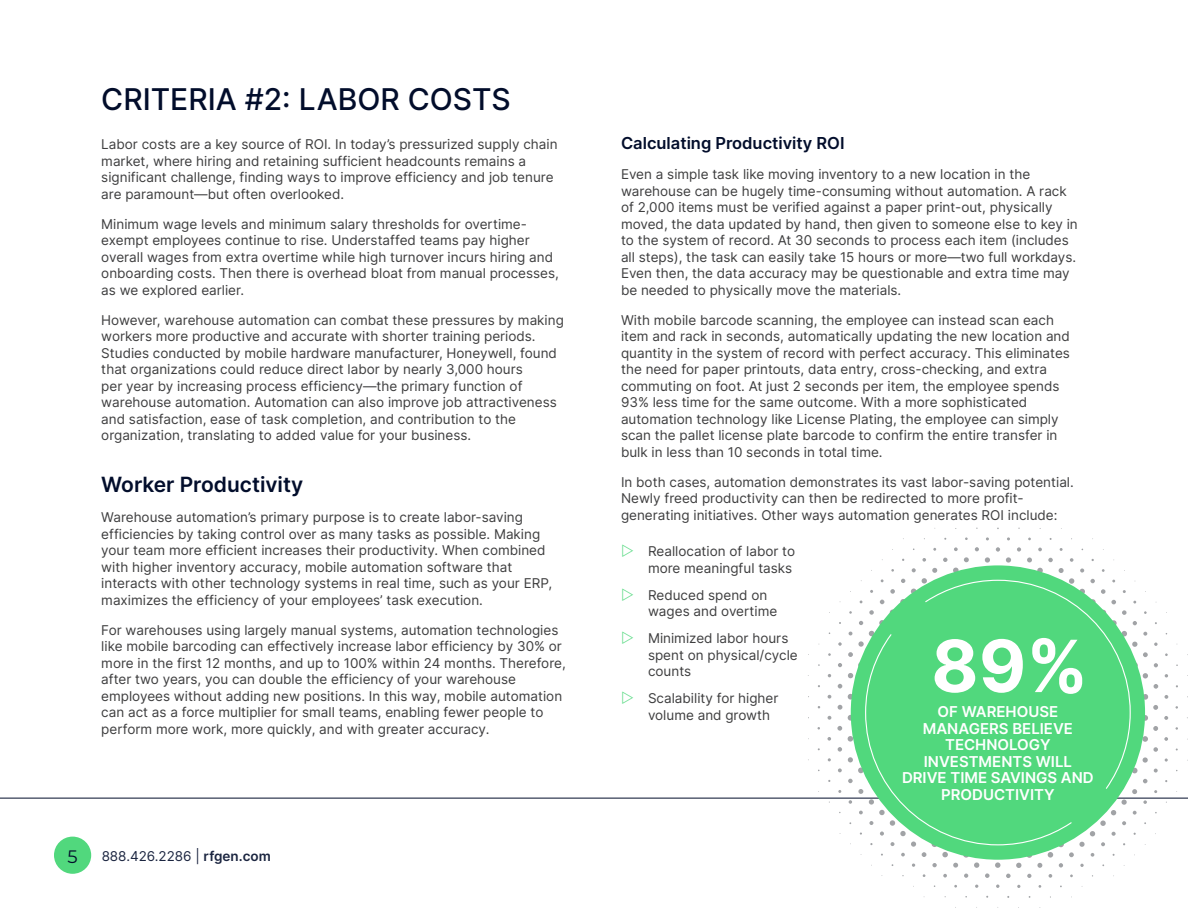
<style>
.page{position:relative;width:1188px;height:918px;background:#fff}
.page>*{position:absolute;margin:0;border:0;box-sizing:border-box;transform-origin:0 0}
.Subtitle_Blue{font:700 72px "Inter";color:#fff}
.t1{font:500 30px "Inter";color:#020d2b}
.SubHeader{font:600 21px "Inter";color:#020d2b}
.t2{font:18px "Montserrat";color:#020d2b}
.t3{font:600 16.5px "Inter";color:#020d2b}
.body{font:600 15px/16.5px "Inter";color:#fff;text-align:center}
.body-2{font:13.5px/16.5px "Inter";color:#3e3e3f}
.t4{font:13.5px "Inter";color:#1b2540}
.s1{font-weight:600}
</style>
<div class="page">
<div style="left:54px;top:837px;width:37px;height:37px;background:#51d87d;border-radius:50%"></div>
<hr style="left:0;top:798px;width:1188px;height:1px;background:#020d2b">
<svg style="left:808px;top:517px;width:380px;height:391px"></svg>
<div style="left:851px;top:565px;width:294px;height:295px;background:#51d87d;border-radius:50%"></div>
<svg style="left:865px;top:579px;width:266px;height:267px"></svg>
<p class="t1" style="left:101px;top:77px;width:411px">CRITERIA #2: LABOR COSTS</p>
<p class="body-2" style="left:101px;top:136px;width:458px">Labor costs are a key source of ROI. In today’s pressurized supply chain market, where hiring and retaining sufficient headcounts remains a significant challenge, finding ways to improve efficiency and job tenure are paramount—but often overlooked.</p>
<p class="body-2" style="left:101px;top:215px;width:459px">Minimum wage levels and minimum salary thresholds for overtime&shy;exempt employees continue to rise. Understaffed teams pay higher overall wages from extra overtime while high turnover incurs hiring and onboarding costs. Then there is overhead bloat from manual processes, as we explored earlier.</p>
<p class="body-2" style="left:101px;top:311px;width:464px">However, warehouse automation can combat these pressures by making workers more productive and accurate with shorter training periods.<br>Studies conducted by mobile hardware manufacturer, Honeywell, found that organizations could reduce direct labor by nearly 3,000 hours<br>per year by increasing process efficiency—the primary function of warehouse automation. Automation can also improve job attractiveness and satisfaction, ease of task completion, and contribution to the organization, translating to added value for your business.</p>
<p class="SubHeader" style="left:101px;top:470px;width:203px">Worker Productivity</p>
<p class="body-2" style="left:101px;top:509px;width:452px">Warehouse automation’s primary purpose is to create labor-saving efficiencies by taking control over as many tasks as possible. Making your team more efficient increases their productivity. When combined with higher inventory accuracy, mobile automation software that interacts with other technology systems in real time, such as your ERP, maximizes the efficiency of your employees’ task execution.</p>
<p class="body-2" style="left:101px;top:621px;width:466px">For warehouses using largely manual systems, automation technologies like mobile barcoding can effectively increase labor efficiency by 30% or more in the first 12 months, and up to 100% within 24 months. Therefore, after two years, you can double the efficiency of your warehouse employees without adding new positions. In this way, mobile automation can act as a force multiplier for small teams, enabling fewer people to perform more work, more quickly, and with greater accuracy.</p>
<h3 class="t2" style="left:68px;top:844px;width:12px">5</h3>
<p class="t4" style="left:102px;top:847px;width:171px">888.426.2286 | <span class="s1">rfgen.com</span></p>
<h3 class="t3" style="left:621px;top:131px;width:225px">Calculating Productivity ROI</h3>
<p class="body-2" style="left:621px;top:166px;width:458px">Even a simple task like moving inventory to a new location in the warehouse can be hugely time-consuming without automation. A rack of 2,000 items must be verified against a paper print-out, physically moved, the data updated by hand, then given to someone else to key in to the system of record. At 30 seconds to process each item (includes all steps), the task can easily take 15 hours or more—two full workdays.<br>Even then, the data accuracy may be questionable and extra time may be needed to physically move the materials.</p>
<p class="body-2" style="left:621px;top:311px;width:451px">With mobile barcode scanning, the employee can instead scan each item and rack in seconds, automatically updating the new location and quantity in the system of record with perfect accuracy. This eliminates the need for paper printouts, data entry, cross-checking, and extra commuting on foot. At just 2 seconds per item, the employee spends 93% less time for the same outcome. With a more sophisticated automation technology like License Plating, the employee can simply scan the pallet license plate barcode to confirm the entire transfer in bulk in less than 10 seconds in total time.</p>
<p class="body-2" style="left:621px;top:473px;width:454px">In both cases, automation demonstrates its vast labor-saving potential.<br>Newly freed productivity can then be redirected to more profit&shy;generating initiatives. Other ways automation generates ROI include:</p>
<p class="body-2" style="left:648px;top:543px;width:149px">Reallocation of labor to more meaningful tasks</p>
<p class="body-2" style="left:648px;top:586px;width:131px">Reduced spend on wages and overtime</p>
<p class="body-2" style="left:648px;top:630px;width:151px">Minimized labor hours spent on physical/cycle counts</p>
<p class="body-2" style="left:648px;top:690px;width:132px">Scalability for higher volume and growth</p>
<p class="Subtitle_Blue" style="left:931px;top:614px;width:158px">89%</p>
<p class="body" style="left:902px;top:703px;width:193px">OF WAREHOUSE<br>MANAGERS BELIEVE<br>TECHNOLOGY<br>INVESTMENTS WILL<br>DRIVE TIME SAVINGS AND<br>PRODUCTIVITY</p>
</div>
